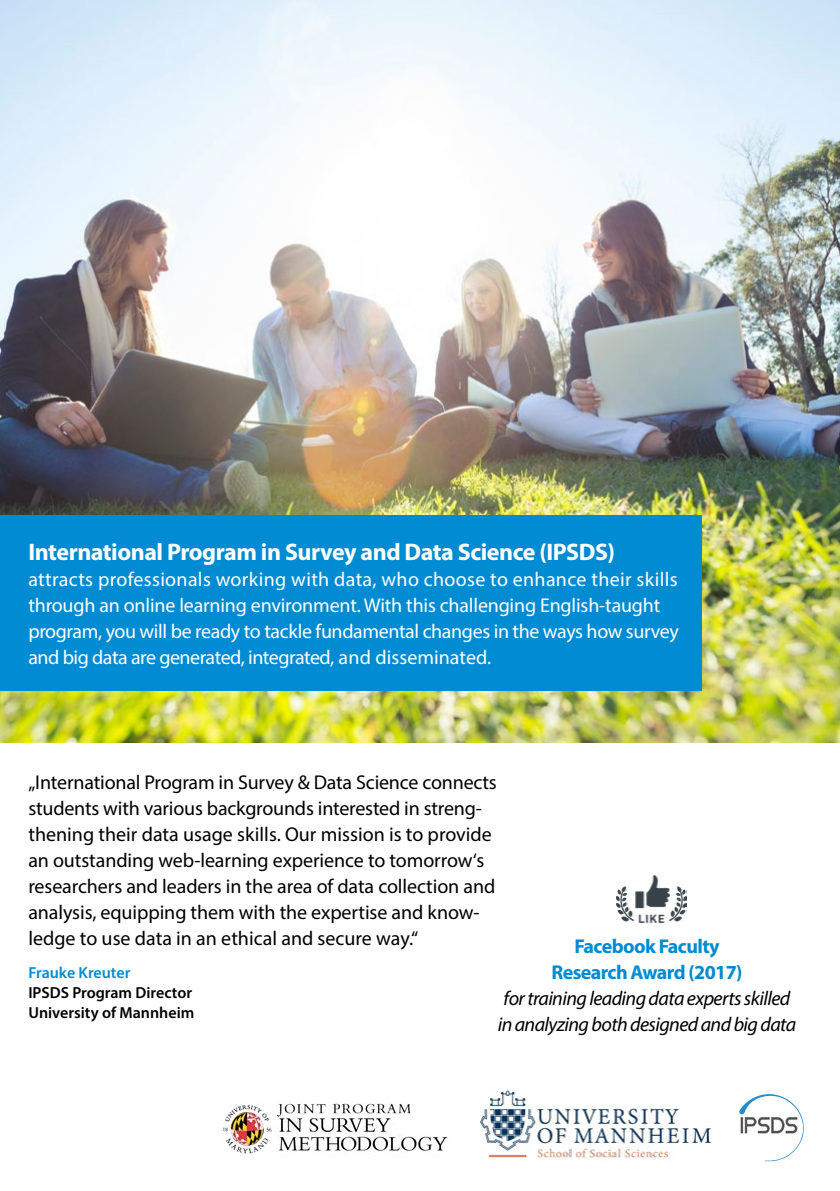
<style>
.page{position:relative;width:840px;height:1191px;background:#fff}
.page>*{position:absolute;margin:0;border:0;box-sizing:border-box;transform-origin:0 0}
.t1{font:700 24px "Myriad Pro";letter-spacing:-.02em;color:#fff}
.t2{font:20px/26px "Myriad Pro";letter-spacing:-.005em;color:#000}
.t3{font:20px/26px "Myriad Pro";letter-spacing:-.01em;color:#fff}
.t4{font:italic 20px/26px "Myriad Pro";letter-spacing:-.03em;color:#000}
.t5{font:700 20px/26px "Myriad Pro";letter-spacing:-.03em;color:#008bd2;text-align:center}
.t6{font:600 16px/20px "Myriad Pro";color:#000}
.t7{font:600 16px "Myriad Pro";color:#008bd2}
</style>
<div class="page">
<img style="left:0;top:0;width:839px;height:743px">
<div style="left:0;top:515px;width:701px;height:175px;background:#008bd2"></div>
<img style="left:616px;top:875px;width:70px;height:48px">
<img style="left:741px;top:1094px;width:62px;height:67px">
<img style="left:480px;top:1090px;width:261px;height:69px">
<img style="left:221px;top:1103px;width:230px;height:55px">
<p class="t1" style="left:28px;top:536px;width:588px">International Program in Survey and Data Science (IPSDS)</p>
<p class="t3" style="left:28px;top:566px;width:651px">attracts professionals working with data, who choose to enhance their skills through an online learning environment. With this challenging English-taught program, you will be ready to tackle fundamental changes in the ways how survey and big data are generated, integrated, and disseminated.</p>
<p class="t2" style="left:28px;top:769px;width:469px">„International Program in Survey &amp; Data Science connects students with various backgrounds interested in streng&shy;thening their data usage skills. Our mission is to provide an outstanding web-learning experience to tomorrow‘s researchers and leaders in the area of data collection and analysis, equipping them with the expertise and know&shy;ledge to use data in an ethical and secure way.“</p>
<p class="t5" style="left:551px;top:932px;width:192px">Facebook Faculty<br>Research Award (2017)</p>
<p class="t4" style="left:497px;top:984px;width:300px">for training leading data experts skilled in analyzing both designed and big data</p>
<p class="t7" style="left:28px;top:962px;width:103px">Frauke Kreuter</p>
<p class="t6" style="left:28px;top:982px;width:167px">IPSDS Program Director<br>University of Mannheim</p>
</div>
